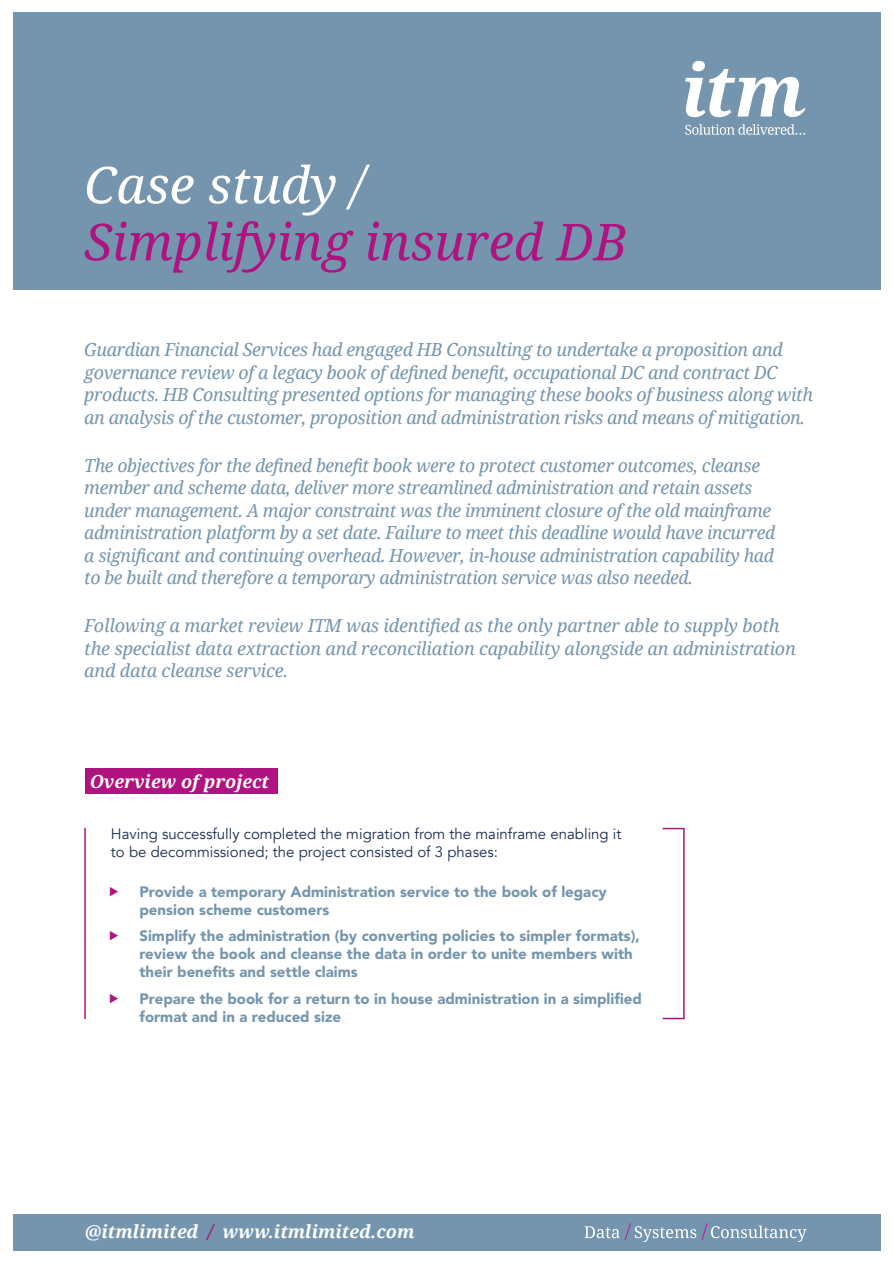
<style>
.page{position:relative;width:893px;height:1263px;background:#fff}
.page>*{position:absolute;margin:0;border:0;box-sizing:border-box;transform-origin:0 0}
.t1{font:italic 51px "Noto Serif";color:#ae1380}
.t2{font:italic 51px "Noto Serif";color:#fff}
.t3{font:italic 18px/22.5px "Noto Serif";letter-spacing:-.02em;color:#7495ad}
.t4{font:italic 700 18px "Noto Serif";color:#fff}
.t5{font:900 15px/18px "Avenir";color:#7495ad}
.t6{font:15px/18px "Avenir";color:#1d2d52}
.s1{color:#ae1380}
</style>
<div class="page">
<div style="left:13px;top:13px;width:867px;height:277px;background:#7495ad"></div>
<svg style="left:685px;top:61px;width:120px;height:56px"></svg>
<svg style="left:685px;top:124px;width:120px;height:11px"></svg>
<div style="left:13px;top:1214px;width:867px;height:36px;background:#7495ad"></div>
<svg style="left:584px;top:1223px;width:222px;height:19px"></svg>
<hr style="left:84px;top:828px;width:2px;height:191px;background:#ae1380">
<div style="left:85px;top:769px;width:192px;height:25px;background:#ae1380"></div>
<div style="left:662px;top:828px;width:23px;height:191px;border:2px solid #ae1380"></div>
<h1 class="t2" style="left:84px;top:150px;width:282px">Case study /</h1>
<h1 class="t1" style="left:84px;top:207px;width:544px">Simplifying insured DB</h1>
<p class="t3" style="left:84px;top:338px;width:730px">Guardian Financial Services had engaged HB Consulting to undertake a proposition and governance review of a legacy book of defined benefit, occupational DC and contract DC products. HB Consulting presented options for managing these books of business along with an analysis of the customer, proposition and administration risks and means of mitigation.</p>
<p class="t3" style="left:84px;top:453px;width:692px">The objectives for the defined benefit book were to protect customer outcomes, cleanse member and scheme data, deliver more streamlined administration and retain assets under management. A major constraint was the imminent closure of the old mainframe administration platform by a set date. Failure to meet this deadline would have incurred a significant and continuing overhead. However, in-house administration capability had to be built and therefore a temporary administration service was also needed.</p>
<p class="t3" style="left:84px;top:614px;width:713px">Following a market review ITM was identified as the only partner able to supply both the specialist data extraction and reconciliation capability alongside an administration and data cleanse service.</p>
<p class="t4" style="left:90px;top:769px;width:181px">Overview of project</p>
<p class="t6" style="left:111px;top:825px;width:512px">Having successfully completed the migration from the mainframe enabling it to be decommissioned; the project consisted of 3 phases:</p>
<p class="t5" style="left:139px;top:882px;width:469px">Provide a temporary Administration service to the book of legacy pension scheme customers</p>
<p class="t5" style="left:139px;top:927px;width:502px">Simplify the administration (by converting policies to simpler formats), review the book and cleanse the data in order to unite members with their benefits and settle claims</p>
<p class="t5" style="left:139px;top:989px;width:504px">Prepare the book for a return to in house administration in a simplified format and in a reduced size</p>
<p class="t4" style="left:85px;top:1218px;width:331px">@itmlimited <span class="s1">/</span> www.itmlimited.com</p>
</div>
